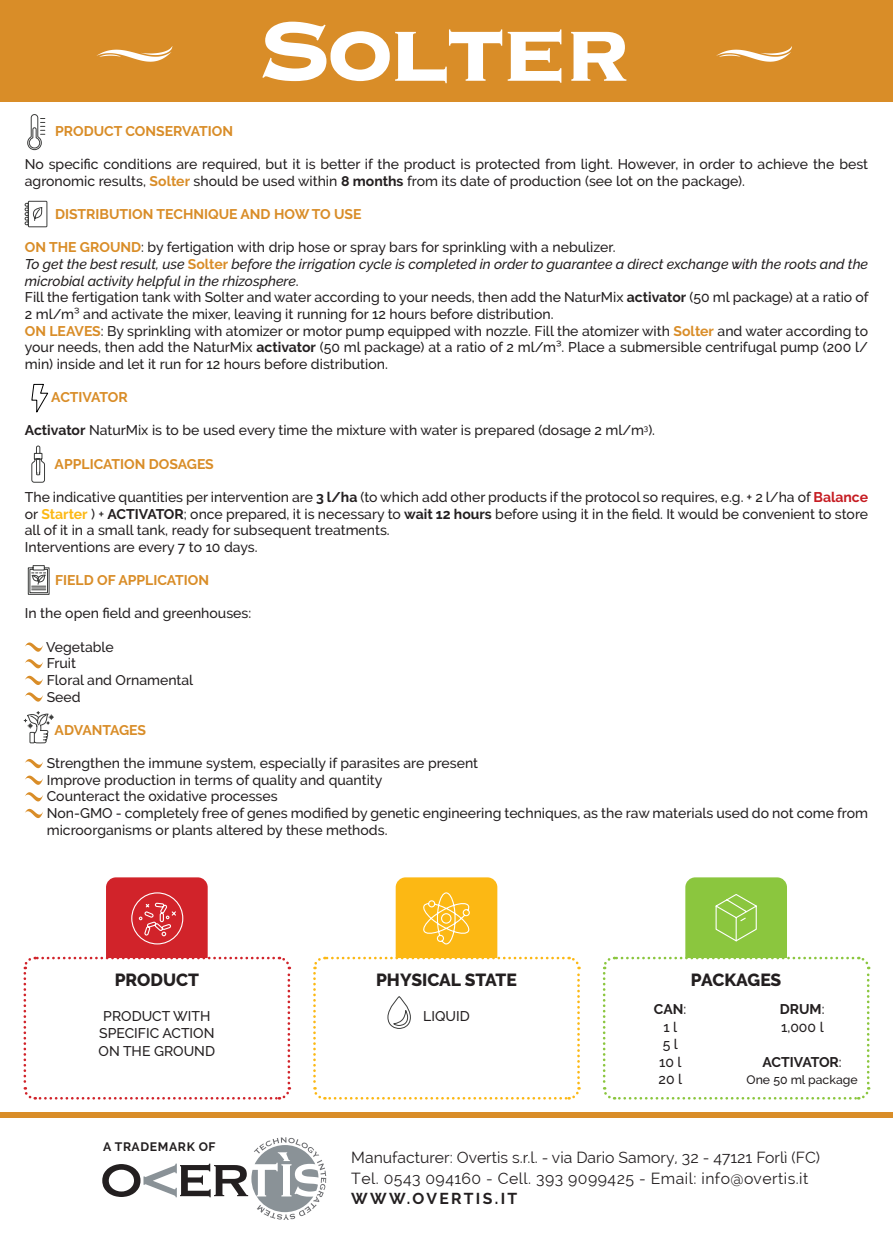
<style>
.page{position:relative;width:893px;height:1241px;background:#fff}
.page>*{position:absolute;margin:0;border:0;box-sizing:border-box;transform-origin:0 0}
.t1{font:700 110.95px "Copperplate";letter-spacing:-.05em;color:#fff}
.t2{font:800 17.5px "Raleway";color:#231f20}
.t3{font:15.75px/20.3px "Raleway";color:#231f20}
.t4{font:700 15.75px "Raleway";letter-spacing:.15em;color:#231f20}
.t5{font:500 14px/16.6px "Raleway";color:#231f20}
.t6{font:700 14px "Raleway";color:#d98d28}
.t7{font:700 14px "Raleway";letter-spacing:-.015em;color:#231f20}
.t8{font:500 12.25px "Raleway";color:#231f20}
.t9{font:700 12.25px "Raleway";letter-spacing:.05em;color:#231f20}
.s1{font-weight:700;color:#d98d28}
.s2{font-weight:700}
.s3{font-style:italic}
.s4{font-weight:700;color:#c61c22}
.s5{font-weight:700;color:#fcb814}
.s6{font-weight:500}
</style>
<div class="page">
<div style="left:0;top:1112px;width:893px;height:5px;background:#d98d28"></div>
<div style="left:0;top:0;width:893px;height:102px;background:#d98d28"></div>
<svg style="left:716px;top:46px;width:76px;height:16px"></svg>
<svg style="left:96px;top:46px;width:76px;height:16px"></svg>
<svg style="left:102px;top:1137px;width:224px;height:82px"></svg>
<div style="left:106px;top:877px;width:102px;height:92px;background:#d1232a;border-radius:10px"></div>
<div style="left:396px;top:877px;width:101px;height:92px;background:#fcb814;border-radius:10px"></div>
<div style="left:685px;top:877px;width:102px;height:92px;background:#8bc63e;border-radius:10px"></div>
<svg style="left:25px;top:642px;width:18px;height:9px"></svg>
<svg style="left:25px;top:659px;width:18px;height:9px"></svg>
<svg style="left:25px;top:675px;width:18px;height:10px"></svg>
<svg style="left:25px;top:692px;width:18px;height:9px"></svg>
<svg style="left:25px;top:759px;width:18px;height:9px"></svg>
<svg style="left:25px;top:775px;width:18px;height:9px"></svg>
<svg style="left:25px;top:792px;width:18px;height:9px"></svg>
<svg style="left:25px;top:808px;width:18px;height:10px"></svg>
<svg style="left:23px;top:955px;width:269px;height:145px"></svg>
<svg style="left:602px;top:955px;width:269px;height:145px"></svg>
<svg style="left:715px;top:894px;width:42px;height:47px"></svg>
<svg style="left:423px;top:892px;width:47px;height:52px"></svg>
<svg style="left:313px;top:955px;width:268px;height:145px"></svg>
<svg style="left:131px;top:892px;width:53px;height:52px"></svg>
<svg style="left:31px;top:445px;width:14px;height:38px"></svg>
<svg style="left:28px;top:565px;width:22px;height:30px"></svg>
<svg style="left:23px;top:711px;width:31px;height:32px"></svg>
<svg style="left:27px;top:114px;width:19px;height:36px"></svg>
<svg style="left:25px;top:201px;width:22px;height:26px"></svg>
<svg style="left:31px;top:383px;width:18px;height:30px"></svg>
<h1 class="t1" style="left:258px;top:-22px;width:375px">Solter</h1>
<p class="t6" style="left:55px;top:123px;width:180px">PRODUCT CONSERVATION</p>
<p class="t5" style="left:25px;top:156px;width:845px">No specific conditions are required, but it is better if the product is protected from light. However, in order to achieve the best agronomic results, <span class="s1">Solter</span> should be used within <span class="s2">8 months</span> from its date of production (see lot on the package).</p>
<p class="t6" style="left:55px;top:206px;width:308px">DISTRIBUTION TECHNIQUE AND HOW TO USE</p>
<p class="t5" style="left:25px;top:239px;width:845px"><span class="s1">ON THE GROUND</span>: by fertigation with drip hose or spray bars for sprinkling with a nebulizer.<br><span class="s3">To get the best result, use</span> <span class="s1">Solter</span> <span class="s3">before the irrigation cycle is completed in order to guarantee a direct exchange with the roots and the microbial activity helpful in the rhizosphere</span>.<br>Fill the fertigation tank with Solter and water according to your needs, then add the NaturMix <span class="s2">activator</span> (50 ml package) at a ratio of 2 ml/m³ and activate the mixer, leaving it running for 12 hours before distribution.<br><span class="s1">ON LEAVES</span>: By sprinkling with atomizer or motor pump equipped with nozzle. Fill the atomizer with <span class="s1">Solter</span> and water according to your needs, then add the NaturMix <span class="s2">activator</span> (50 ml package) at a ratio of 2 ml/m³. Place a submersible centrifugal pump (200 l/ min) inside and let it run for 12 hours before distribution.</p>
<p class="t6" style="left:51px;top:389px;width:78px">ACTIVATOR</p>
<p class="t5" style="left:25px;top:422px;width:632px"><span class="s2">Activator</span> NaturMix is to be used every time the mixture with water is prepared (dosage 2 ml/m<sup>3</sup>).</p>
<p class="t6" style="left:55px;top:456px;width:161px">APPLICATION DOSAGES</p>
<p class="t5" style="left:25px;top:488px;width:845px">The indicative quantities per intervention are <span class="s2">3 l/ha</span> (to which add other products if the protocol so requires, e.g. + 2 l/ha of <span class="s4">Balance </span>or <span class="s5">Starter</span> ) + <span class="s2">ACTIVATOR</span>; once prepared, it is necessary to <span class="s2">wait 12 hours</span> before using it in the field. It would be convenient to store all of it in a small tank, ready for subsequent treatments.<br>Interventions are every 7 to 10 days.</p>
<p class="t6" style="left:55px;top:572px;width:156px">FIELD OF APPLICATION</p>
<p class="t5" style="left:25px;top:605px;width:228px">In the open field and greenhouses:</p>
<p class="t5" style="left:46px;top:638px;width:148px">Vegetable<br>Fruit<br>Floral and Ornamental<br>Seed</p>
<p class="t6" style="left:55px;top:722px;width:93px">ADVANTAGES</p>
<p class="t5" style="left:47px;top:754px;width:823px">Strengthen the immune system, especially if parasites are present<br>Improve production in terms of quality and quantity<br>Counteract the oxidative processes<br>Non-GMO - completely free of genes modified by genetic engineering techniques, as the raw materials used do not come from microorganisms or plants altered by these methods.</p>
<p class="t2" style="left:115px;top:969px;width:86px">PRODUCT</p>
<p class="t5" style="left:99px;top:1006px;width:118px;line-height:17.5px;text-align:center">PRODUCT WITH<br>SPECIFIC ACTION<br>ON THE GROUND</p>
<p class="t9" style="left:103px;top:1139px;width:114px">A TRADEMARK OF</p>
<p class="t2" style="left:376px;top:969px;width:142px">PHYSICAL STATE</p>
<p class="t5" style="left:423px;top:1007px;width:48px">LIQUID</p>
<p class="t2" style="left:691px;top:969px;width:92px">PACKAGES</p>
<p class="t5" style="left:654px;top:1000px;width:34px;line-height:17.5px;text-align:center"><span class="s2">CAN</span>:<br>1 l<br>5 l<br>10 l<br>20 l</p>
<p class="t5" style="left:780px;top:1000px;width:46px;line-height:17.5px"><span class="s2">DRUM</span>:<br>1,000 l</p>
<p class="t7" style="left:763px;top:1053px;width:81px">ACTIVATOR<span class="s6">:</span></p>
<p class="t8" style="left:747px;top:1072px;width:113px">One 50 ml package</p>
<p class="t3" style="left:351px;top:1147px;width:470px">Manufacturer: Overtis s.r.l. - via Dario Samory, 32 - 47121 Forlì (FC)<br>Tel. 0543 094160 - Cell. 393 9099425 - Email: info@overtis.it</p>
<p class="t4" style="left:351px;top:1189px;width:168px">WWW.OVERTIS.IT</p>
</div>
